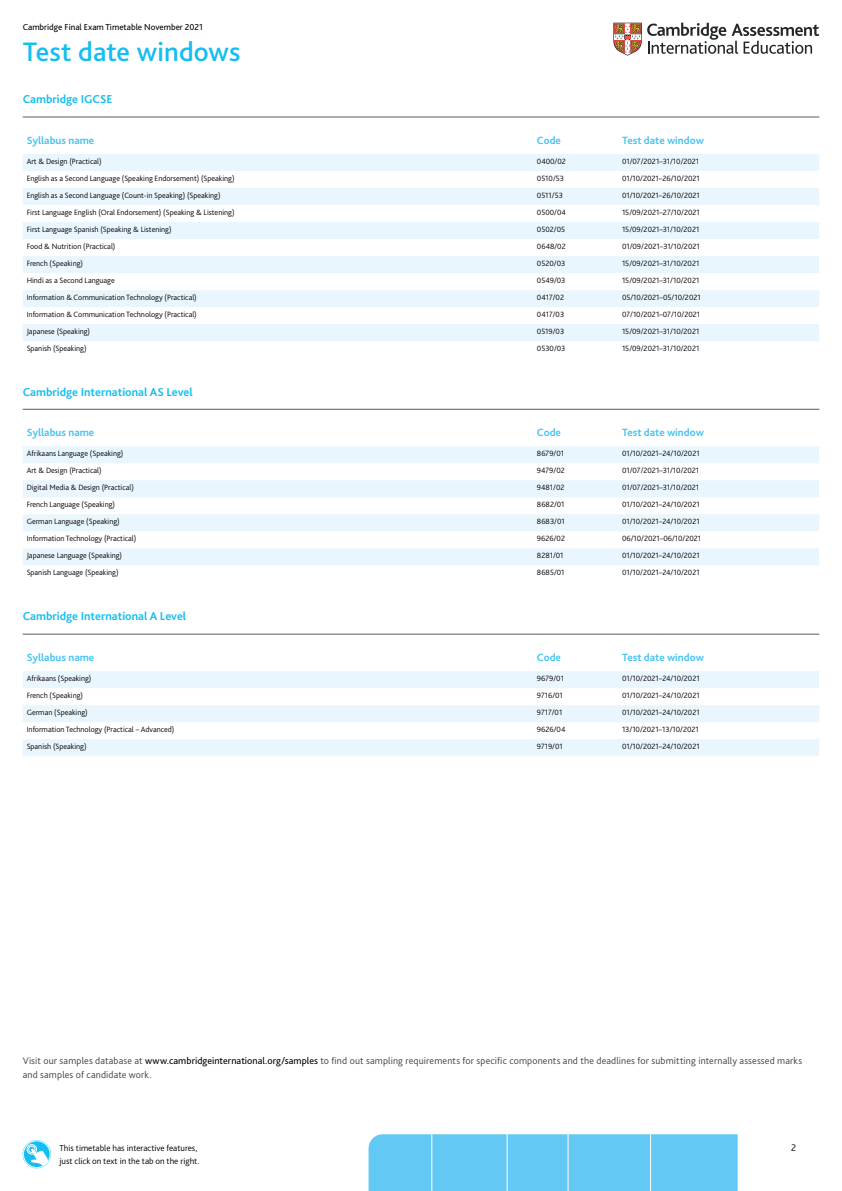
<style>
.page{position:relative;width:842px;height:1191px;background:#fff}
.page>*{position:absolute;margin:0;border:0;box-sizing:border-box;transform-origin:0 0}
.Section_header{font:500 28px "Bliss Pro";color:#15bef0}
.Test_date_qualificat{font:700 12px "Bliss Pro";color:#15bef0}
.t1{font:700 11px "Bliss Pro";color:#47c3f1}
.t2{font:300 10px/14px "Bliss Pro";letter-spacing:.015em;color:#414042}
.t3{font:300 10px "Bliss Pro";color:#000}
.t4{font:300 9px/12.5px "Bliss Pro";color:#000}
.t5{font:9px "Bliss Pro";color:#000}
.Table_body_text{font:300 8px "Bliss Pro";color:#000}
.s1{font-weight:400;color:#000}
</style>
<div class="page">
<svg style="left:613px;top:23px;width:206px;height:33px"></svg>
<svg style="left:23px;top:1140px;width:28px;height:28px"></svg>
<svg style="left:27px;top:1144px;width:22px;height:22px"></svg>
<div style="left:23px;top:1140px;width:27px;height:27px;border:1px solid #fff;border-radius:50%"></div>
<hr style="left:23px;top:117px;width:796px;height:1px;background:#58595b">
<svg style="left:23px;top:154px;width:796px;height:187px;fill:#eaf6fd"></svg>
<hr style="left:23px;top:409px;width:796px;height:1px;background:#58595b">
<svg style="left:23px;top:446px;width:796px;height:119px;fill:#eaf6fd"></svg>
<hr style="left:23px;top:634px;width:796px;height:1px;background:#58595b">
<svg style="left:23px;top:671px;width:796px;height:85px;fill:#eaf6fd"></svg>
<div style="left:369px;top:1134px;width:369px;height:57px;background:#63c8f3"></div>
<hr style="left:567px;top:1134px;width:1px;height:57px;background:#fff">
<hr style="left:650px;top:1134px;width:1px;height:57px;background:#fff">
<hr style="left:507px;top:1134px;width:1px;height:57px;background:#fff">
<hr style="left:431px;top:1134px;width:1px;height:57px;background:#fff">
<p class="t5" style="left:23px;top:21px;width:182px">Cambridge Final Exam Timetable November 2021</p>
<p class="Section_header" style="left:23px;top:34px;width:219px">Test date windows</p>
<p class="Test_date_qualificat" style="left:23px;top:91px;width:91px">Cambridge IGCSE</p>
<p class="t1" style="left:27px;top:133px;width:69px">Syllabus name</p>
<p class="t1" style="left:537px;top:133px;width:26px">Code</p>
<p class="t1" style="left:622px;top:133px;width:83px">Test date window</p>
<p class="Table_body_text" style="left:27px;top:156px;width:76px">Art &amp; Design (Practical)</p>
<p class="Table_body_text" style="left:537px;top:156px;width:30px">0400/02</p>
<p class="Table_body_text" style="left:622px;top:156px;width:79px">01/07/2021–31/10/2021</p>
<p class="Table_body_text" style="left:27px;top:173px;width:209px">English as a Second Language (Speaking Endorsement) (Speaking)</p>
<p class="Table_body_text" style="left:537px;top:173px;width:29px">0510/53</p>
<p class="Table_body_text" style="left:622px;top:173px;width:79px">01/10/2021–26/10/2021</p>
<p class="Table_body_text" style="left:27px;top:190px;width:195px">English as a Second Language (Count-in Speaking) (Speaking)</p>
<p class="Table_body_text" style="left:537px;top:190px;width:27px">0511/53</p>
<p class="Table_body_text" style="left:622px;top:190px;width:79px">01/10/2021–26/10/2021</p>
<p class="Table_body_text" style="left:27px;top:207px;width:209px">First Language English (Oral Endorsement) (Speaking &amp; Listening)</p>
<p class="Table_body_text" style="left:537px;top:207px;width:30px">0500/04</p>
<p class="Table_body_text" style="left:622px;top:207px;width:79px">15/09/2021–27/10/2021</p>
<p class="Table_body_text" style="left:27px;top:224px;width:146px">First Language Spanish (Speaking &amp; Listening)</p>
<p class="Table_body_text" style="left:537px;top:224px;width:30px">0502/05</p>
<p class="Table_body_text" style="left:622px;top:224px;width:79px">15/09/2021–31/10/2021</p>
<p class="Table_body_text" style="left:27px;top:241px;width:90px">Food &amp; Nutrition (Practical)</p>
<p class="Table_body_text" style="left:537px;top:241px;width:30px">0648/02</p>
<p class="Table_body_text" style="left:622px;top:241px;width:79px">01/09/2021–31/10/2021</p>
<p class="Table_body_text" style="left:27px;top:258px;width:58px">French (Speaking)</p>
<p class="Table_body_text" style="left:537px;top:258px;width:30px">0520/03</p>
<p class="Table_body_text" style="left:622px;top:258px;width:79px">15/09/2021–31/10/2021</p>
<p class="Table_body_text" style="left:27px;top:275px;width:90px">Hindi as a Second Language</p>
<p class="Table_body_text" style="left:537px;top:275px;width:30px">0549/03</p>
<p class="Table_body_text" style="left:622px;top:275px;width:79px">15/09/2021–31/10/2021</p>
<p class="Table_body_text" style="left:27px;top:292px;width:172px">Information &amp; Communication Technology (Practical)</p>
<p class="Table_body_text" style="left:537px;top:292px;width:29px">0417/02</p>
<p class="Table_body_text" style="left:622px;top:292px;width:80px">05/10/2021–05/10/2021</p>
<p class="Table_body_text" style="left:27px;top:309px;width:172px">Information &amp; Communication Technology (Practical)</p>
<p class="Table_body_text" style="left:537px;top:309px;width:29px">0417/03</p>
<p class="Table_body_text" style="left:622px;top:309px;width:80px">07/10/2021–07/10/2021</p>
<p class="Table_body_text" style="left:27px;top:326px;width:65px">Japanese (Speaking)</p>
<p class="Table_body_text" style="left:537px;top:326px;width:29px">0519/03</p>
<p class="Table_body_text" style="left:622px;top:326px;width:79px">15/09/2021–31/10/2021</p>
<p class="Table_body_text" style="left:27px;top:343px;width:61px">Spanish (Speaking)</p>
<p class="Table_body_text" style="left:537px;top:343px;width:30px">0530/03</p>
<p class="Table_body_text" style="left:622px;top:343px;width:79px">15/09/2021–31/10/2021</p>
<p class="Test_date_qualificat" style="left:23px;top:384px;width:172px">Cambridge International AS Level</p>
<p class="t1" style="left:27px;top:425px;width:69px">Syllabus name</p>
<p class="t1" style="left:537px;top:425px;width:26px">Code</p>
<p class="t1" style="left:622px;top:425px;width:83px">Test date window</p>
<p class="Table_body_text" style="left:27px;top:449px;width:98px">Afrikaans Language (Speaking)</p>
<p class="Table_body_text" style="left:537px;top:449px;width:29px">8679/01</p>
<p class="Table_body_text" style="left:622px;top:449px;width:79px">01/10/2021–24/10/2021</p>
<p class="Table_body_text" style="left:27px;top:466px;width:76px">Art &amp; Design (Practical)</p>
<p class="Table_body_text" style="left:537px;top:466px;width:29px">9479/02</p>
<p class="Table_body_text" style="left:622px;top:466px;width:79px">01/07/2021–31/10/2021</p>
<p class="Table_body_text" style="left:27px;top:483px;width:109px">Digital Media &amp; Design (Practical)</p>
<p class="Table_body_text" style="left:537px;top:483px;width:29px">9481/02</p>
<p class="Table_body_text" style="left:622px;top:483px;width:79px">01/07/2021–31/10/2021</p>
<p class="Table_body_text" style="left:27px;top:500px;width:90px">French Language (Speaking)</p>
<p class="Table_body_text" style="left:537px;top:500px;width:29px">8682/01</p>
<p class="Table_body_text" style="left:622px;top:500px;width:79px">01/10/2021–24/10/2021</p>
<p class="Table_body_text" style="left:27px;top:517px;width:95px">German Language (Speaking)</p>
<p class="Table_body_text" style="left:537px;top:517px;width:29px">8683/01</p>
<p class="Table_body_text" style="left:622px;top:517px;width:79px">01/10/2021–24/10/2021</p>
<p class="Table_body_text" style="left:27px;top:534px;width:111px">Information Technology (Practical)</p>
<p class="Table_body_text" style="left:537px;top:534px;width:30px">9626/02</p>
<p class="Table_body_text" style="left:622px;top:534px;width:81px">06/10/2021–06/10/2021</p>
<p class="Table_body_text" style="left:27px;top:551px;width:97px">Japanese Language (Speaking)</p>
<p class="Table_body_text" style="left:537px;top:551px;width:28px">8281/01</p>
<p class="Table_body_text" style="left:622px;top:551px;width:79px">01/10/2021–24/10/2021</p>
<p class="Table_body_text" style="left:27px;top:568px;width:93px">Spanish Language (Speaking)</p>
<p class="Table_body_text" style="left:537px;top:568px;width:29px">8685/01</p>
<p class="Table_body_text" style="left:622px;top:568px;width:79px">01/10/2021–24/10/2021</p>
<p class="Test_date_qualificat" style="left:23px;top:608px;width:165px">Cambridge International A Level</p>
<p class="t1" style="left:27px;top:650px;width:69px">Syllabus name</p>
<p class="t1" style="left:537px;top:650px;width:26px">Code</p>
<p class="t1" style="left:622px;top:650px;width:83px">Test date window</p>
<p class="Table_body_text" style="left:27px;top:673px;width:66px">Afrikaans (Speaking)</p>
<p class="Table_body_text" style="left:537px;top:673px;width:28px">9679/01</p>
<p class="Table_body_text" style="left:622px;top:673px;width:79px">01/10/2021–24/10/2021</p>
<p class="Table_body_text" style="left:27px;top:690px;width:58px">French (Speaking)</p>
<p class="Table_body_text" style="left:537px;top:690px;width:27px">9716/01</p>
<p class="Table_body_text" style="left:622px;top:690px;width:79px">01/10/2021–24/10/2021</p>
<p class="Table_body_text" style="left:27px;top:707px;width:63px">German (Speaking)</p>
<p class="Table_body_text" style="left:537px;top:707px;width:27px">9717/01</p>
<p class="Table_body_text" style="left:622px;top:707px;width:79px">01/10/2021–24/10/2021</p>
<p class="Table_body_text" style="left:27px;top:724px;width:149px">Information Technology (Practical – Advanced)</p>
<p class="Table_body_text" style="left:537px;top:724px;width:30px">9626/04</p>
<p class="Table_body_text" style="left:622px;top:724px;width:78px">13/10/2021–13/10/2021</p>
<p class="Table_body_text" style="left:27px;top:741px;width:61px">Spanish (Speaking)</p>
<p class="Table_body_text" style="left:537px;top:741px;width:27px">9719/01</p>
<p class="Table_body_text" style="left:622px;top:741px;width:79px">01/10/2021–24/10/2021</p>
<p class="t2" style="left:23px;top:1053px;width:781px">Visit our samples database at <span class="s1">www.cambridgeinternational.org/samples</span> to find out sampling requirements for specific components and the deadlines for submitting internally assessed marks and samples of candidate work.</p>
<p class="t4" style="left:60px;top:1142px;width:141px">This timetable has interactive features, just click on text in the tab on the right.</p>
<p class="t3" style="left:791px;top:1141px;width:7px">2</p>
</div>
